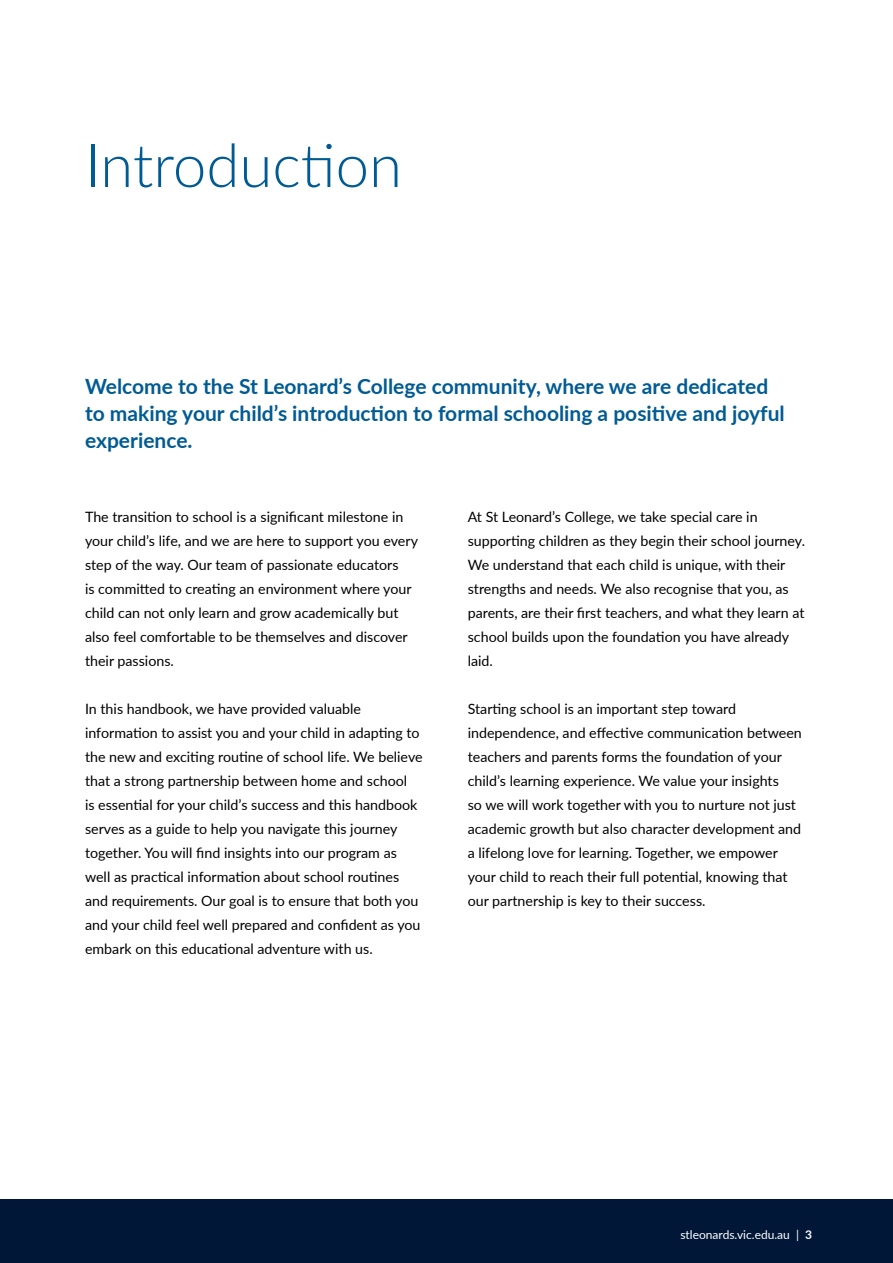
<style>
.page{position:relative;width:893px;height:1263px;background:#fff}
.page>*{position:absolute;margin:0;border:0;box-sizing:border-box;transform-origin:0 0}
.t1{font:300 60px "Lato";color:#005b94}
.t2{font:700 21px/27px "Lato";color:#005b94}
.t3{font:14.25px/24px "Lato";color:#000}
.t4{font:12px "Lato";color:#fff}
.s1{font-weight:700}
</style>
<div class="page">
<div style="left:0;top:1200px;width:893px;height:63px;background:#001738"></div>
<h1 class="t1" style="left:85px;top:124px;width:318px">Introduction</h1>
<h2 class="t2" style="left:85px;top:372px;width:701px">Welcome to the St Leonard’s College community, where we are dedicated to making your child’s introduction to formal schooling a positive and joyful experience.</h2>
<p class="t3" style="left:85px;top:504px;width:334px">The transition to school is a significant milestone in your child’s life, and we are here to support you every step of the way. Our team of passionate educators<br>is committed to creating an environment where your child can not only learn and grow academically but also feel comfortable to be themselves and discover their passions.</p>
<p class="t3" style="left:85px;top:696px;width:339px">In this handbook, we have provided valuable information to assist you and your child in adapting to the new and exciting routine of school life. We believe that a strong partnership between home and school<br>is essential for your child’s success and this handbook serves as a guide to help you navigate this journey together. You will find insights into our program as well as practical information about school routines and requirements. Our goal is to ensure that both you and your child feel well prepared and confident as you embark on this educational adventure with us.</p>
<p class="t3" style="left:468px;top:504px;width:339px">At St Leonard’s College, we take special care in supporting children as they begin their school journey.<br>We understand that each child is unique, with their strengths and needs. We also recognise that you, as parents, are their first teachers, and what they learn at school builds upon the foundation you have already laid.</p>
<p class="t3" style="left:468px;top:696px;width:336px">Starting school is an important step toward independence, and effective communication between teachers and parents forms the foundation of your child’s learning experience. We value your insights<br>so we will work together with you to nurture not just academic growth but also character development and a lifelong love for learning. Together, we empower your child to reach their full potential, knowing that our partnership is key to their success.</p>
<p class="t4" style="left:682px;top:1222px;width:133px">stleonards.vic.edu.au | <span class="s1">3</span></p>
<p class="t4" style="left:680px;top:1226px;width:133px">stleonards.vic.edu.au | <span class="s1">3</span></p>
</div>
